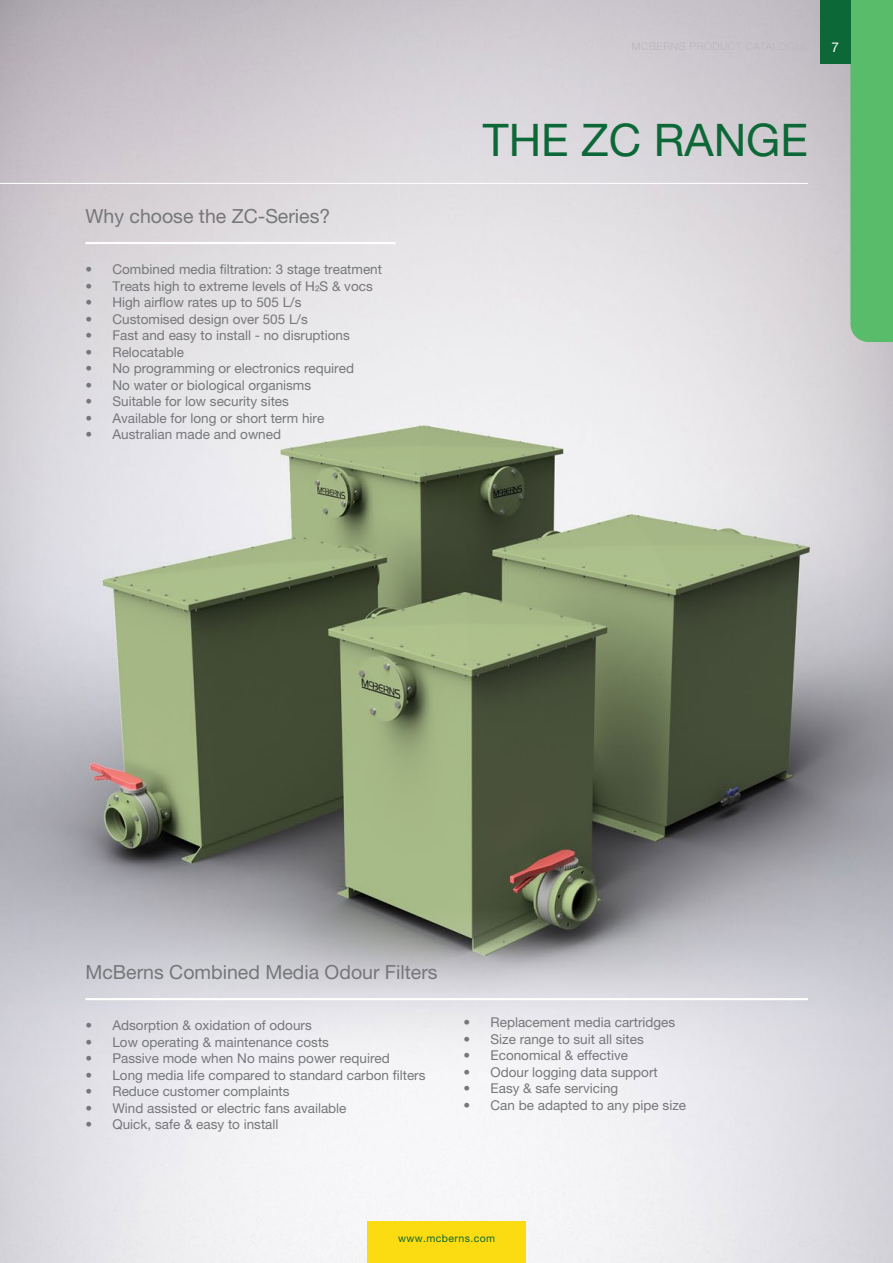
<style>
.page{position:relative;width:893px;height:1263px;background:#fff}
.page>*{position:absolute;margin:0;border:0;box-sizing:border-box;transform-origin:0 0}
.t1{font:45px "Helvetica Neue LT Pro";color:#0d6837}
.t2{font:19.5px "Helvetica Neue LT Pro";color:#757779}
.t3{font:13.5px "Helvetica Neue LT Pro";color:#757779}
.t4{font:13.5px "Helvetica Neue LT Pro";color:#fff}
.t5{font:10.5px "Helvetica Neue LT Pro";letter-spacing:.04em;color:#0d6837}
</style>
<div class="page">
<img style="left:0;top:0;width:893px;height:1263px">
<div style="left:367px;top:1221px;width:159px;height:42px;background:#fbdc13"></div>
<div style="left:850px;top:0;width:43px;height:342px;background:#59bc6a"></div>
<hr style="left:0;top:183px;width:808px;height:1px;background:#fff">
<hr style="left:85px;top:242px;width:310px;height:2px;background:#fff">
<hr style="left:85px;top:998px;width:723px;height:2px;background:#fff">
<div style="left:820px;top:0;width:30px;height:64px;background:#0d6837"></div>
<h2 class="t2" style="left:85px;top:205px;width:246px">Why choose the ZC-Series?</h2>
<p class="t3" style="left:85px;top:261px;width:298px">• Combined media filtration: 3 stage treatment</p>
<p class="t3" style="left:85px;top:278px;width:289px">• Treats high to extreme levels of H²S &amp; vocs</p>
<p class="t3" style="left:85px;top:294px;width:218px">• High airflow rates up to 505 L/s</p>
<p class="t3" style="left:85px;top:311px;width:224px">• Customised design over 505 L/s</p>
<p class="t3" style="left:85px;top:327px;width:266px">• Fast and easy to install - no disruptions</p>
<p class="t3" style="left:85px;top:344px;width:100px">• Relocatable</p>
<p class="t3" style="left:85px;top:360px;width:270px">• No programming or electronics required</p>
<p class="t3" style="left:85px;top:377px;width:227px">• No water or biological organisms</p>
<p class="t3" style="left:85px;top:393px;width:205px">• Suitable for low security sites</p>
<p class="t3" style="left:85px;top:410px;width:240px">• Available for long or short term hire</p>
<p class="t3" style="left:85px;top:426px;width:197px">• Australian made and owned</p>
<p class="t4" style="left:831px;top:39px;width:9px">7</p>
<h1 class="t1" style="left:483px;top:113px;width:326px">THE ZC RANGE</h1>
<h2 class="t2" style="left:85px;top:961px;width:354px">McBerns Combined Media Odour Filters</h2>
<p class="t3" style="left:85px;top:1017px;width:228px">• Adsorption &amp; oxidation of odours</p>
<p class="t3" style="left:85px;top:1034px;width:245px">• Low operating &amp; maintenance costs</p>
<p class="t3" style="left:85px;top:1050px;width:306px">• Passive mode when No mains power required</p>
<p class="t3" style="left:85px;top:1067px;width:342px">• Long media life compared to standard carbon filters</p>
<p class="t3" style="left:85px;top:1083px;width:206px">• Reduce customer complaints</p>
<p class="t3" style="left:85px;top:1100px;width:263px">• Wind assisted or electric fans available</p>
<p class="t3" style="left:85px;top:1116px;width:195px">• Quick, safe &amp; easy to install</p>
<p class="t3" style="left:463px;top:1014px;width:213px">• Replacement media cartridges</p>
<p class="t3" style="left:463px;top:1031px;width:182px">• Size range to suit all sites</p>
<p class="t3" style="left:463px;top:1047px;width:166px">• Economical &amp; effective</p>
<p class="t3" style="left:463px;top:1064px;width:196px">• Odour logging data support</p>
<p class="t3" style="left:463px;top:1080px;width:156px">• Easy &amp; safe servicing</p>
<p class="t3" style="left:463px;top:1097px;width:224px">• Can be adapted to any pipe size</p>
<p class="t5" style="left:398px;top:1232px;width:99px">www.mcberns.com</p>
</div>
